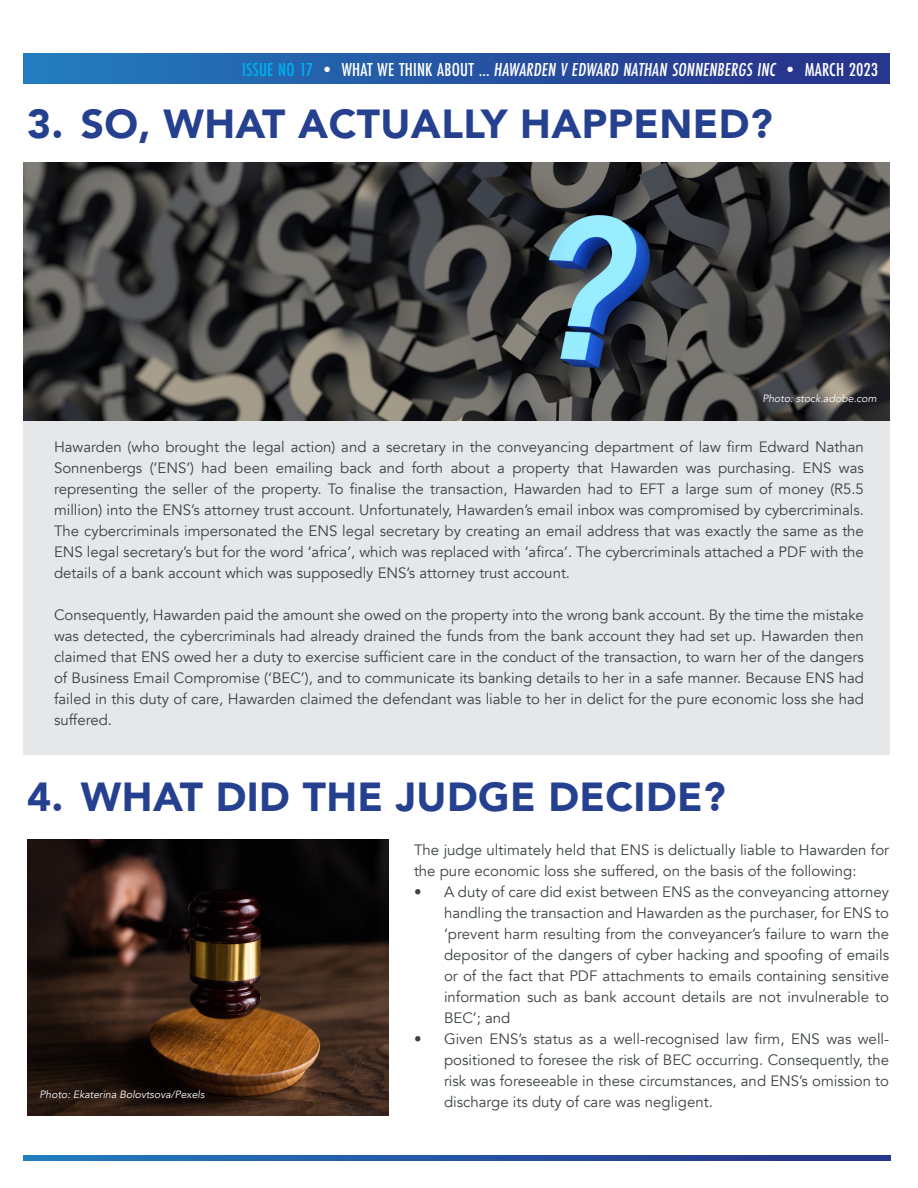
<style>
.page{position:relative;width:918px;height:1188px;background:#fff}
.page>*{position:absolute;margin:0;border:0;box-sizing:border-box;transform-origin:0 0}
.t1{font:900 40.5px "Avenir";letter-spacing:.01em;color:#25408f}
.t2{font:italic 500 19.5px "Futura PT Cond";letter-spacing:.01em;color:#fff}
.t3{font:15px/21px "Avenir";color:#3b4244;text-align:justify}
.t4{font:italic 10.5px "Avenir";color:#fff}
.s1{font-style:normal;color:#00aeef}
.s2{font-style:normal}
</style>
<div class="page">
<img style="left:27px;top:840px;width:362px;height:276px">
<div style="left:23px;top:53px;width:867px;height:30px;background:linear-gradient(to right,#227dbe,#292f89)"></div>
<svg style="left:23px;top:1156px;width:868px;height:4px;background:#2555a3"></svg>
<div style="left:23px;top:416px;width:867px;height:338px;background:#e6e7e8"></div>
<img style="left:23px;top:163px;width:866px;height:257px">
<h2 class="t2" style="left:242px;top:58px;width:638px"><span class="s1">ISSUE NO 17</span> <span class="s2">• WHAT WE THINK ABOUT …</span> HAWARDEN V EDWARD NATHAN SONNENBERGS INC <span class="s2">• MARCH 2023</span></h2>
<h1 class="t1" style="left:27px;top:90px;width:747px">3. SO, WHAT ACTUALLY HAPPENED?</h1>
<p class="t4" style="left:762px;top:392px;width:116px">Photo: stock.adobe.com</p>
<p class="t3" style="left:54px;top:436px;width:812px">Hawarden (who brought the legal action) and a secretary in the conveyancing department of law firm Edward Nathan Sonnenbergs (‘ENS’) had been emailing back and forth about a property that Hawarden was purchasing. ENS was representing the seller of the property. To finalise the transaction, Hawarden had to EFT a large sum of money (R5.5 million) into the ENS’s attorney trust account. Unfortunately, Hawarden’s email inbox was compromised by cybercriminals.<br>The cybercriminals impersonated the ENS legal secretary by creating an email address that was exactly the same as the ENS legal secretary’s but for the word ‘africa’, which was replaced with ‘afirca’. The cybercriminals attached a PDF with the details of a bank account which was supposedly ENS’s attorney trust account.</p>
<p class="t3" style="left:54px;top:604px;width:812px">Consequently, Hawarden paid the amount she owed on the property into the wrong bank account. By the time the mistake was detected, the cybercriminals had already drained the funds from the bank account they had set up. Hawarden then claimed that ENS owed her a duty to exercise sufficient care in the conduct of the transaction, to warn her of the dangers of Business Email Compromise (‘BEC’), and to communicate its banking details to her in a safe manner. Because ENS had failed in this duty of care, Hawarden claimed the defendant was liable to her in delict for the pure economic loss she had suffered.</p>
<h1 class="t1" style="left:27px;top:762px;width:700px">4. WHAT DID THE JUDGE DECIDE?</h1>
<p class="t3" style="left:414px;top:839px;width:477px">The judge ultimately held that ENS is delictually liable to Hawarden for the pure economic loss she suffered, on the basis of the following:</p>
<p class="t3" style="left:444px;top:881px;width:447px;text-indent:-30px">• A duty of care did exist between ENS as the conveyancing attorney handling the transaction and Hawarden as the purchaser, for ENS to ‘prevent harm resulting from the conveyancer’s failure to warn the depositor of the dangers of cyber hacking and spoofing of emails or of the fact that PDF attachments to emails containing sensitive information such as bank account details are not invulnerable to BEC’; and</p>
<p class="t3" style="left:444px;top:1028px;width:447px;text-indent:-30px">• Given ENS’s status as a well-recognised law firm, ENS was well&shy;positioned to foresee the risk of BEC occurring. Consequently, the risk was foreseeable in these circumstances, and ENS’s omission to discharge its duty of care was negligent.</p>
<p class="t4" style="left:40px;top:1088px;width:166px">Photo: Ekaterina Bolovtsova/Pexels</p>
</div>
